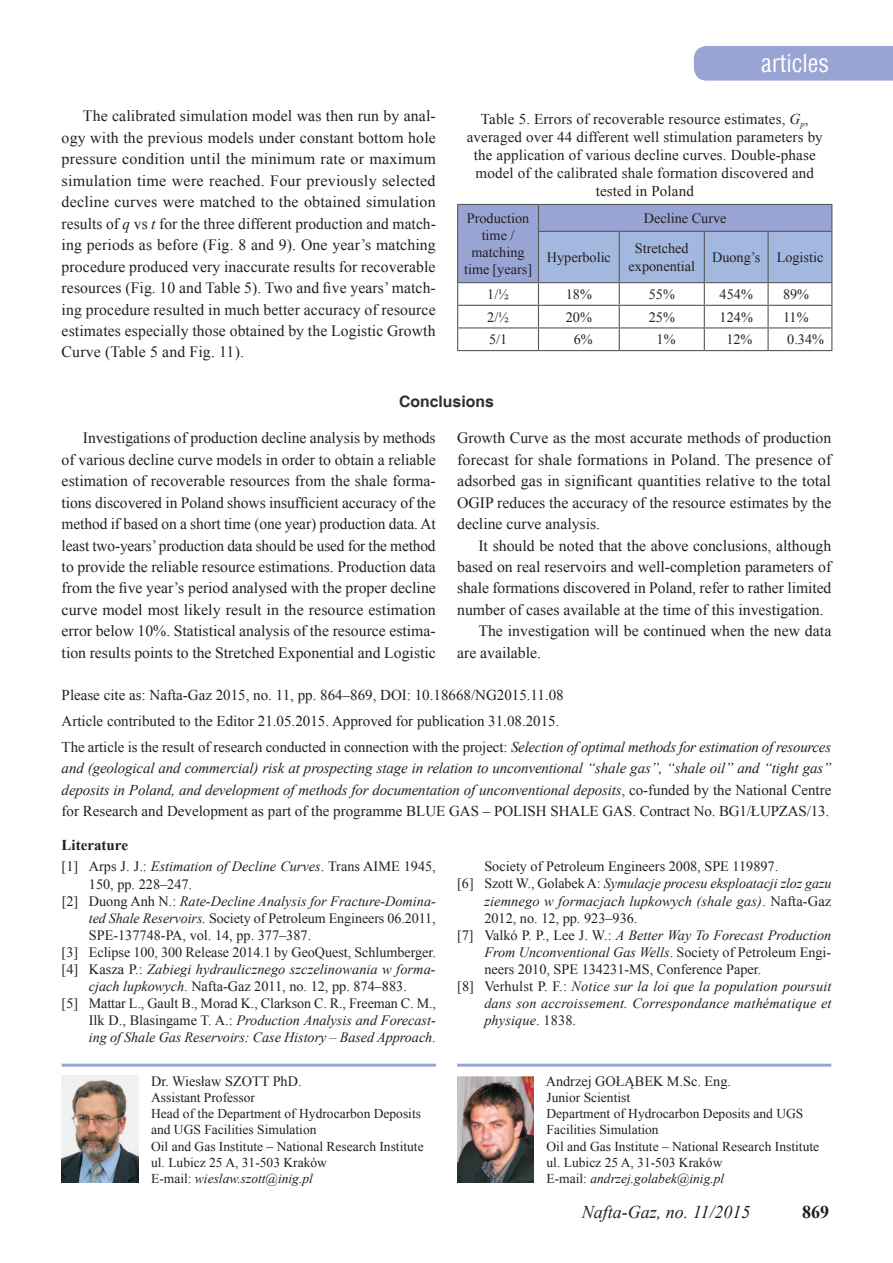
<style>
.page{position:relative;width:893px;height:1263px;background:#fff}
.page>*{position:absolute;margin:0;border:0;box-sizing:border-box;transform-origin:0 0}
.t1{font:24px "Switzerland Condensed";color:#fff}
.t2{font:italic 18px "Times New Roman";color:#231f20}
.t3{font:700 18px "Times New Roman";color:#231f20}
.t4{font:15.75px/21.5px "Times New Roman";color:#231f20;text-align:justify}
.t5{font:700 15.75px "Helvetica";color:#312f30}
.t6{font:15px/18px "Times New Roman";letter-spacing:.01em;color:#231f20}
.t7{font:italic 15px/21.5px "Times New Roman";letter-spacing:-.01em;color:#231f20;text-align:justify}
.t8{font:700 15px "Times New Roman";color:#231f20}
.t9{font:14.25px/17.1px "Times New Roman";color:#231f20;text-align:center}
.t10{font:italic 14.25px "Times New Roman";color:#231f20}
.t11{font:13.5px/16.2px "Times New Roman";color:#231f20}
.s1{font-style:italic}
.s2{font-style:normal}
</style>
<div class="page">
<div style="left:694px;top:46px;width:199px;height:35px;background:#98a4d3"></div>
<svg style="left:457px;top:204px;width:375px;height:147px"></svg>
<hr style="left:768px;top:350px;width:64px;height:1px;background:#57585a">
<hr style="left:62px;top:1064px;width:374px;height:3px;background:#98a4d3">
<img style="left:62px;top:1076px;width:76px;height:106px">
<hr style="left:457px;top:1064px;width:374px;height:3px;background:#98a4d3">
<img style="left:457px;top:1076px;width:77px;height:106px">
<p class="t4" style="left:62px;top:105px;width:376px;text-indent:21px">The calibrated simulation model was then run by anal&shy;ogy with the previous models under constant bottom hole pressure condition until the minimum rate or maximum simulation time were reached. Four previously selected decline curves were matched to the obtained simulation results of <span class="s1">q</span> vs <span class="s1">t</span> for the three different production and match&shy;ing periods as before (Fig. 8 and 9). One year’s matching procedure produced very inaccurate results for recoverable resources (Fig. 10 and Table 5). Two and five years’ match&shy;ing procedure resulted in much better accuracy of resource estimates especially those obtained by the Logistic Growth Curve (Table 5 and Fig. 11).</p>
<h1 class="t1" style="left:761px;top:48px;width:69px">articles</h1>
<p class="t6" style="left:467px;top:110px;width:357px;text-align:center">Table 5. Errors of recoverable resource estimates, <span class="s1">G</span><sub>p</sub>, averaged over 44 different well stimulation parameters by the application of various decline curves. Double-phase model of the calibrated shale formation discovered and tested in Poland</p>
<p class="t9" style="left:464px;top:209px;width:70px">Production time / matching time [years]</p>
<p class="t9" style="left:644px;top:209px;width:84px">Decline Curve</p>
<p class="t9" style="left:547px;top:248px;width:66px">Hyperbolic</p>
<p class="t9" style="left:629px;top:240px;width:68px">Stretched exponential</p>
<p class="t9" style="left:712px;top:248px;width:113px">Duong’s Logistic</p>
<p class="t9" style="left:487px;top:285px;width:23px">1/½</p>
<p class="t9" style="left:566px;top:285px;width:28px">18%</p>
<p class="t9" style="left:649px;top:285px;width:28px">55%</p>
<p class="t9" style="left:720px;top:285px;width:35px">454%</p>
<p class="t9" style="left:783px;top:285px;width:28px">89%</p>
<p class="t9" style="left:487px;top:308px;width:23px">2/½</p>
<p class="t9" style="left:566px;top:308px;width:28px">20%</p>
<p class="t9" style="left:649px;top:308px;width:28px">25%</p>
<p class="t9" style="left:720px;top:308px;width:35px">124%</p>
<p class="t9" style="left:783px;top:308px;width:27px">11%</p>
<p class="t9" style="left:489px;top:331px;width:20px">5/1</p>
<p class="t9" style="left:574px;top:331px;width:20px">6%</p>
<p class="t9" style="left:657px;top:331px;width:20px">1%</p>
<p class="t9" style="left:726px;top:331px;width:28px">12%</p>
<p class="t9" style="left:787px;top:331px;width:38px">0.34%</p>
<p class="t5" style="left:399px;top:392px;width:96px">Conclusions</p>
<p class="t4" style="left:62px;top:427px;width:376px;text-indent:21px">Investigations of production decline analysis by methods of various decline curve models in order to obtain a reliable estimation of recoverable resources from the shale forma&shy;tions discovered in Poland shows insufficient accuracy of the method if based on a short time (one year) production data. At least two-years’ production data should be used for the method to provide the reliable resource estimations. Production data from the five year’s period analysed with the proper decline curve model most likely result in the resource estimation error below 10%. Statistical analysis of the resource estima&shy;tion results points to the Stretched Exponential and Logistic</p>
<p class="t4" style="left:457px;top:427px;width:376px">Growth Curve as the most accurate methods of production forecast for shale formations in Poland. The presence of adsorbed gas in significant quantities relative to the total OGIP reduces the accuracy of the resource estimates by the decline curve analysis.</p>
<p class="t4" style="left:478px;top:534px;width:354px">It should be noted that the above conclusions, although</p>
<p class="t4" style="left:457px;top:556px;width:376px">based on real reservoirs and well-completion parameters of</p>
<p class="t4" style="left:457px;top:577px;width:376px">shale formations discovered in Poland, refer to rather limited</p>
<p class="t4" style="left:457px;top:599px;width:368px">number of cases available at the time of this investigation.</p>
<p class="t4" style="left:478px;top:620px;width:354px">The investigation will be continued when the new data</p>
<p class="t4" style="left:457px;top:641px;width:85px">are available.</p>
<p class="t6" style="left:62px;top:682px;width:771px;line-height:25.7px">Please cite as: Nafta-Gaz 2015, no. 11, pp. 864–869, DOI: 10.18668/NG2015.11.08<br>Article contributed to the Editor 21.05.2015. Approved for publication 31.08.2015.<br>The article is the result of research conducted in connection with the project: <span class="s1">Selection of optimal methods for estimation of resources</span></p>
<p class="t7" style="left:62px;top:757px;width:771px">and (geological and commercial) risk at prospecting stage in relation to unconventional “shale gas”, “shale oil” and “tight gas” deposits in Poland, and development of methods for documentation of unconventional deposits<span class="s2">, co-funded by the National Centre for Research and Development as part of the programme BLUE GAS – POLISH SHALE GAS. Contract No. BG1/ŁUPZAS/13.</span></p>
<p class="t8" style="left:62px;top:835px;width:68px">Literature</p>
<p class="t9" style="left:62px;top:858px;width:376px">[1] Arps J. J.: <span class="s1">Estimation of Decline Curves</span>. Trans AIME 1945,</p>
<p class="t9" style="left:89px;top:875px;width:105px">150, pp. 228–247.</p>
<p class="t10" style="left:62px;top:891px;width:376px"><span class="s2">[2] Duong Anh N.:</span> Rate-Decline Analysis for Fracture-Domina-</p>
<p class="t9" style="left:89px;top:909px;width:348px"><span class="s1">ted Shale Reservoirs.</span> Society of Petroleum Engineers 06.2011,</p>
<p class="t9" style="left:89px;top:926px;width:224px">SPE-137748-PA, vol. 14, pp. 377–387.</p>
<p class="t9" style="left:62px;top:943px;width:376px">[3] Eclipse 100, 300 Release 2014.1 by GeoQuest, Schlumberger.</p>
<p class="t10" style="left:62px;top:959px;width:376px"><span class="s2">[4] Kasza P.:</span> Zabiegi hydraulicznego szczelinowania w forma-</p>
<p class="t9" style="left:89px;top:978px;width:320px"><span class="s1">cjach lupkowych</span>. Nafta-Gaz 2011, no. 12, pp. 874–883.</p>
<p class="t9" style="left:62px;top:995px;width:376px">[5] Mattar L., Gault B., Morad K., Clarkson C. R., Freeman C. M.,</p>
<p class="t10" style="left:89px;top:1011px;width:348px"><span class="s2">Ilk D., Blasingame T. A.:</span> Production Analysis and Forecast-</p>
<p class="t10" style="left:89px;top:1028px;width:348px">ing of Shale Gas Reservoirs: Case History – Based Approach<span class="s2">.</span></p>
<p class="t9" style="left:484px;top:858px;width:295px">Society of Petroleum Engineers 2008, SPE 119897.</p>
<p class="t10" style="left:457px;top:874px;width:376px"><span class="s2">[6] Szott W., Golabek A:</span> Symulacje procesu eksploatacji zloz gazu</p>
<p class="t10" style="left:484px;top:891px;width:348px">ziemnego w formacjach lupkowych (shale gas)<span class="s2">. Nafta-Gaz</span></p>
<p class="t9" style="left:484px;top:909px;width:155px">2012, no. 12, pp. 923–936.</p>
<p class="t10" style="left:457px;top:925px;width:376px"><span class="s2">[7] Valkó P. P., Lee J. W.:</span> A Better Way To Forecast Production</p>
<p class="t10" style="left:484px;top:942px;width:348px">From Unconventional Gas Wells<span class="s2">. Society of Petroleum Engi-</span></p>
<p class="t9" style="left:484px;top:960px;width:279px">neers 2010, SPE 134231-MS, Conference Paper.</p>
<p class="t10" style="left:457px;top:976px;width:376px"><span class="s2">[8] Verhulst P. F.:</span> Notice sur la loi que la population poursuit</p>
<p class="t10" style="left:484px;top:993px;width:349px">dans son accroissement. Correspondance mathématique et</p>
<p class="t10" style="left:484px;top:1011px;width:93px">physique<span class="s2">. 1838.</span></p>
<p class="t9" style="left:151px;top:1072px;width:92px">Dr. Wiesław Szott</p>
<p class="t9" style="left:273px;top:1072px;width:30px">PhD.</p>
<p class="t11" style="left:151px;top:1089px;width:274px">Assistant Professor<br>Head of the Department of Hydrocarbon Deposits and UGS Facilities Simulation<br>Oil and Gas Institute – National Research Institute ul. Lubicz 25 A, 31-503 Kraków<br>E-mail: <span class="s1">wieslaw.szott@inig.pl</span></p>
<p class="t9" style="left:546px;top:1072px;width:100px">Andrzej Gołąbek</p>
<p class="t9" style="left:667px;top:1072px;width:66px">M.Sc. Eng.</p>
<p class="t11" style="left:547px;top:1089px;width:274px">Junior Scientist<br>Department of Hydrocarbon Deposits and UGS Facilities Simulation<br>Oil and Gas Institute – National Research Institute ul. Lubicz 25 A, 31-503 Kraków<br>E-mail: <span class="s1">andrzej.golabek@inig.pl</span></p>
<p class="t2" style="left:582px;top:1200px;width:170px">Nafta-Gaz, no. 11/2015</p>
<p class="t3" style="left:802px;top:1199px;width:28px">869</p>
</div>
